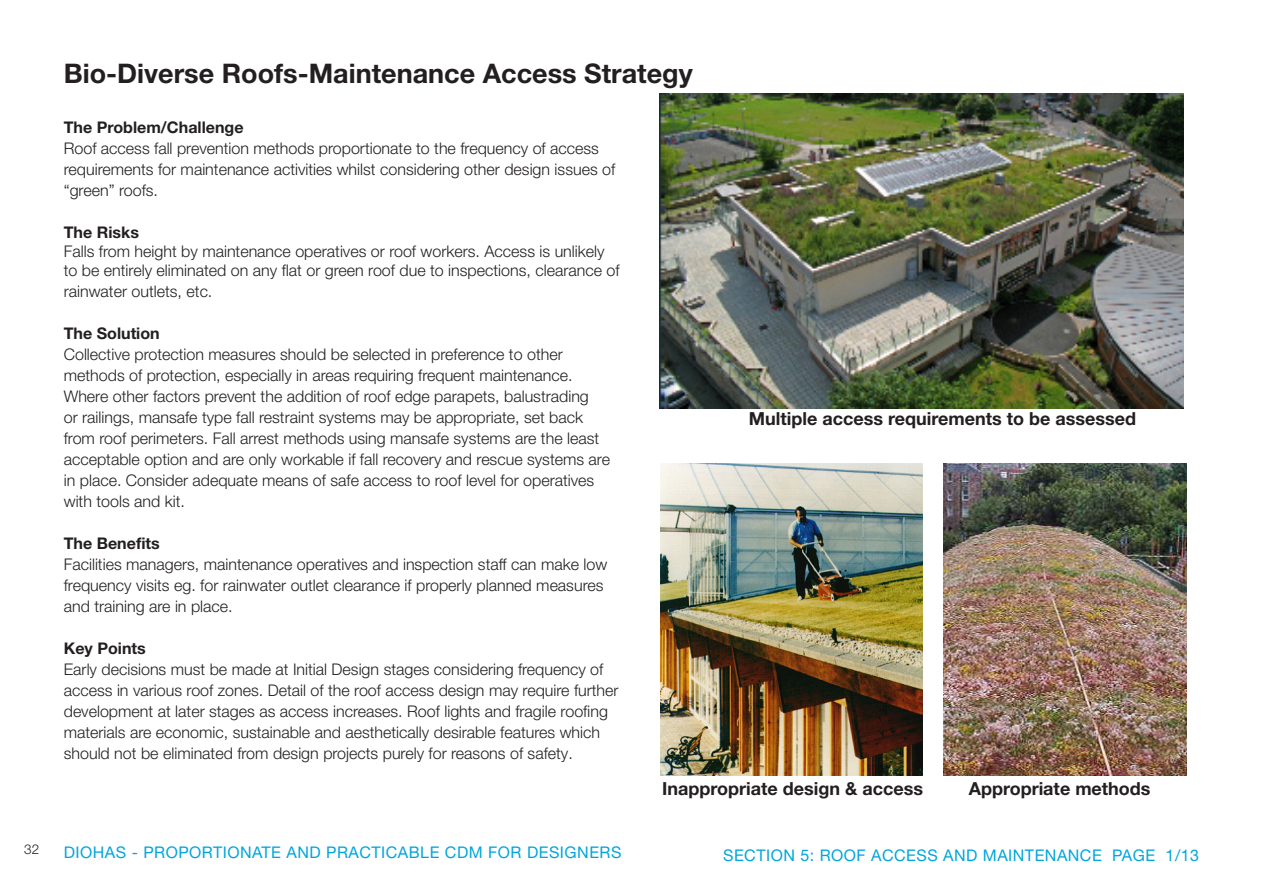
<style>
.page{position:relative;width:1263px;height:893px;background:#fff}
.page>*{position:absolute;margin:0;border:0;box-sizing:border-box;transform-origin:0 0}
.t1{font:700 27px "Helvetica Neue LT Pro";color:#231f20}
.t2{font:700 18px "Helvetica Neue LT Pro";color:#231f20}
.t3{font:300 16.05px/21px "Helvetica Neue LT Pro";color:#231f20}
.Text_Medium_Heading{font:16.05px "Helvetica Neue LT Pro";letter-spacing:.03em;color:#00a6db}
.t4{font:700 16.05px "Helvetica Neue LT Pro";color:#231f20}
.t5{font:300 13.5px "Helvetica Neue LT Pro";color:#231f20}
</style>
<div class="page">
<img style="left:659px;top:94px;width:524px;height:314px">
<img style="left:661px;top:463px;width:262px;height:312px">
<img style="left:943px;top:463px;width:243px;height:312px">
<p class="t5" style="left:24px;top:841px;width:17px">32</p>
<p class="t1" style="left:64px;top:57px;width:630px">Bio-Diverse Roofs-Maintenance Access Strategy</p>
<p class="t4" style="left:64px;top:117px;width:181px">The Problem/Challenge</p>
<p class="t3" style="left:64px;top:137px;width:553px">Roof access fall prevention methods proportionate to the frequency of access requirements for maintenance activities whilst considering other design issues of “green” roofs.</p>
<p class="t4" style="left:64px;top:222px;width:77px">The Risks</p>
<p class="t3" style="left:64px;top:241px;width:557px;line-height:19.2px">Falls from height by maintenance operatives or roof workers. Access is unlikely to be entirely eliminated on any flat or green roof due to inspections, clearance of</p>
<p class="t3" style="left:64px;top:281px;width:150px">rainwater outlets, etc.</p>
<p class="t4" style="left:64px;top:324px;width:97px">The Solution</p>
<p class="t3" style="left:64px;top:344px;width:548px">Collective protection measures should be selected in preference to other methods of protection, especially in areas requiring frequent maintenance.<br>Where other factors prevent the addition of roof edge parapets, balustrading<br>or railings, mansafe type fall restraint systems may be appropriate, set back from roof perimeters. Fall arrest methods using mansafe systems are the least acceptable option and are only workable if fall recovery and rescue systems are in place. Consider adequate means of safe access to roof level for operatives with tools and kit.</p>
<p class="t4" style="left:64px;top:534px;width:97px">The Benefits</p>
<p class="t3" style="left:64px;top:554px;width:545px">Facilities managers, maintenance operatives and inspection staff can make low frequency visits eg. for rainwater outlet clearance if properly planned measures and training are in place.</p>
<p class="t4" style="left:64px;top:639px;width:84px">Key Points</p>
<p class="t3" style="left:64px;top:659px;width:556px">Early decisions must be made at Initial Design stages considering frequency of access in various roof zones. Detail of the roof access design may require further development at later stages as access increases. Roof lights and fragile roofing materials are economic, sustainable and aesthetically desirable features which should not be eliminated from design projects purely for reasons of safety.</p>
<p class="t2" style="left:749px;top:408px;width:389px">Multiple access requirements to be assessed</p>
<p class="Text_Medium_Heading" style="left:64px;top:842px;width:559px">DIOHAS - PROPORTIONATE AND PRACTICABLE CDM FOR DESIGNERS</p>
<p class="t2" style="left:662px;top:778px;width:262px">Inappropriate design &amp; access</p>
<p class="t2" style="left:969px;top:778px;width:183px">Appropriate methods</p>
<p class="Text_Medium_Heading" style="left:723px;top:845px;width:477px">SECTION 5: ROOF ACCESS AND MAINTENANCE PAGE 1/13</p>
</div>
